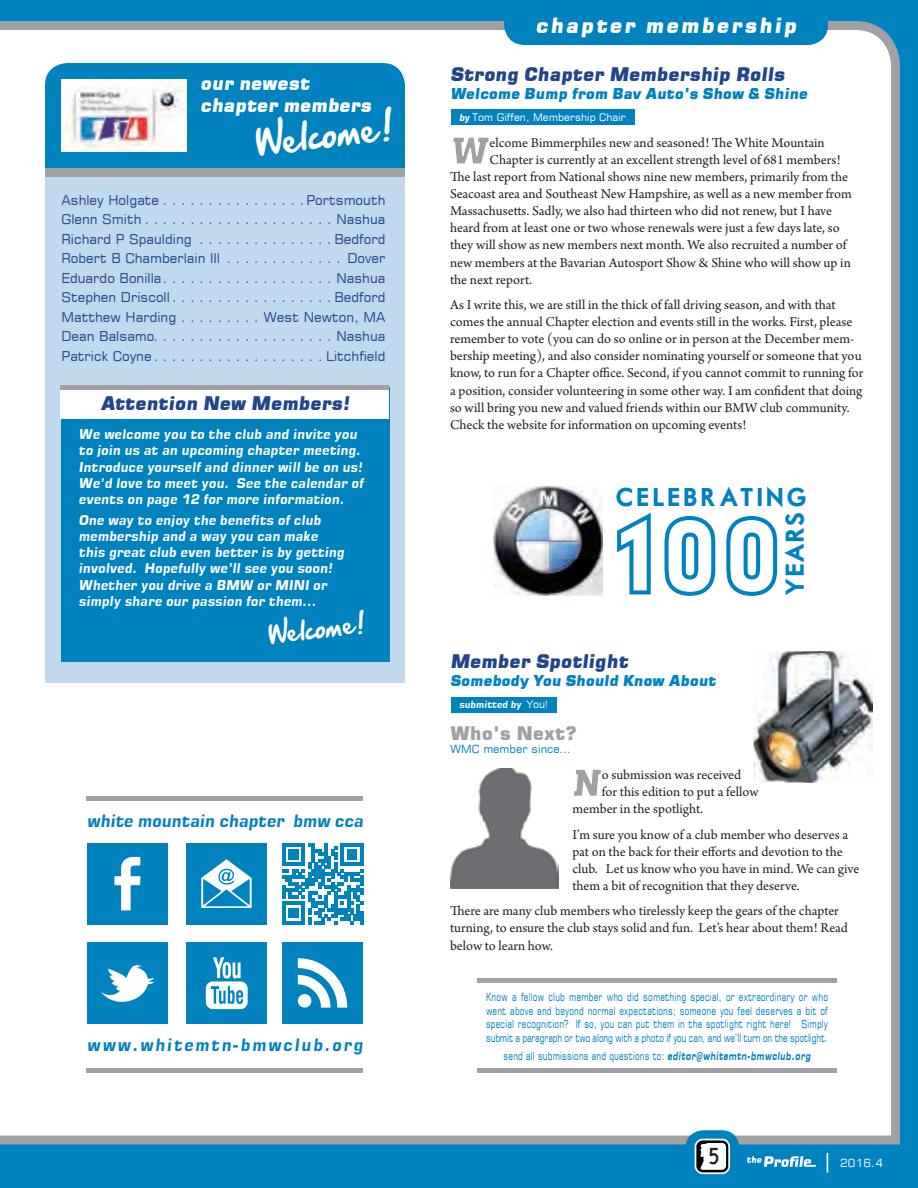
<style>
.page{position:relative;width:918px;height:1188px;background:#0082bf}
.page>*{position:absolute;margin:0;border:0;box-sizing:border-box;transform-origin:0 0}
.t1{font:700 103.95px "Neuzeit Gro";color:#fff}
.t2{font:700 38.85px "Square Slabserif 711 BT";color:#a0a1a5}
.t3{font:italic 31.95px "Hand Of Sean Demo";color:#fff}
.t4{font:24.6px "Motor Oil 1937 M54 Regular";letter-spacing:.145em;color:#0082bf}
.t5{font:24.6px "Motor Oil 1937 M54 Regular";letter-spacing:.125em;color:#0082bf}
.t6{font:24px "Roadgeek 2005 Series C";color:#231f20}
.t7{font:italic 22.5px "Hand Of Sean Demo";color:#fff}
.t8{font:italic 21px "Square 721 Blk";letter-spacing:.1em;color:#fff}
.t9{font:19.65px "Square 721 BT";color:#fff;scale:1.43 1}
.t10{font:italic 18.75px "Square 721 Blk";color:#204589}
.t11{font:italic 18.75px/22.5px "Square 721 Blk";color:#fff}
.t12{font:18.75px "Square 721 Blk Normal";color:#a0a1a5}
.t13{font:italic 700 17.1px "Square 721";letter-spacing:-.005em;color:#0082bf}
.t14{font:italic 700 17.1px "Square 721";letter-spacing:.1em;color:#0082bf}
.t15{font:italic 15px "Square 721 Blk";color:#0082bf}
.t16{font:14.25px/17.1px "Arno Pro";color:#231f20}
.t17{font:italic 700 13.5px/16.2px "Square 721";color:#fff}
.t18{font:13.5px/19.5px "Square 721 BT";color:#204589;text-align:justify}
.t19{font:11.25px/13.5px "Square 721 BT";letter-spacing:-.01em;color:#0082bf;text-align:justify;scale:.73 1}
.t20{font:11.25px "Square 721 BT";letter-spacing:.02em;color:#0082bf;scale:.73 1}
.t21{font:11.25px "Square 721 BT";letter-spacing:-.01em;color:#0082bf}
.t22{font:11.25px "Square 721 BT";color:#fff}
.t23{font:10.5px "Square 721 BT";color:#fff}
.t24{font:italic 700 9.75px "Square 721";color:#fff}
.s1{font-family:"Square 721";font-weight:700;font-style:italic;font-size:9.75px}
.s2{font-family:"Square 721 BT";font-weight:400;font-style:normal;font-size:10.5px}
.s3{font-weight:700;font-stretch:expanded}
</style>
<div class="page">
<div style="left:0;top:21px;width:900px;height:1123px;background:#fff"></div>
<svg style="left:747px;top:1156px;width:69px;height:11px"></svg>
<svg style="left:686px;top:1130px;width:54px;height:45px"></svg>
<svg style="left:504px;top:21px;width:324px;height:24px"></svg>
<div style="left:452px;top:110px;width:183px;height:15px;background:#0082bf"></div>
<svg style="left:451px;top:136px;width:39px;height:29px"></svg>
<div style="left:45px;top:195px;width:360px;height:487px;background:#c2d8ed"></div>
<div style="left:61px;top:387px;width:328px;height:274px;background:#0082bf"></div>
<div style="left:61px;top:387px;width:328px;height:32px;background:#fff"></div>
<hr style="left:61px;top:386px;width:328px;height:4px;background:#a0a1a5">
<div style="left:45px;top:168px;width:360px;height:9px;background:#a0a1a5"></div>
<svg style="left:45px;top:63px;width:360px;height:105px"></svg>
<img style="left:62px;top:80px;width:124px;height:72px">
<div style="left:45px;top:177px;width:360px;height:18px;background:#c2d8ed"></div>
<div style="left:87px;top:843px;width:81px;height:81px;background:#0082bf"></div>
<svg style="left:114px;top:857px;width:27px;height:53px"></svg>
<div style="left:87px;top:942px;width:81px;height:81px;background:#0082bf"></div>
<svg style="left:101px;top:965px;width:53px;height:37px"></svg>
<div style="left:186px;top:942px;width:81px;height:81px;background:#0082bf"></div>
<svg style="left:206px;top:957px;width:42px;height:52px"></svg>
<div style="left:282px;top:942px;width:81px;height:81px;background:#0082bf"></div>
<svg style="left:298px;top:958px;width:49px;height:50px"></svg>
<svg style="left:282px;top:843px;width:81px;height:81px"></svg>
<hr style="left:87px;top:796px;width:276px;height:4px;background:#a0a1a5">
<div style="left:186px;top:843px;width:81px;height:81px;background:#0082bf"></div>
<svg style="left:201px;top:859px;width:51px;height:49px"></svg>
<hr style="left:87px;top:1069px;width:276px;height:4px;background:#a0a1a5">
<div style="left:452px;top:697px;width:105px;height:16px;background:#0082bf"></div>
<img style="left:753px;top:651px;width:120px;height:132px">
<svg style="left:572px;top:768px;width:31px;height:29px"></svg>
<hr style="left:477px;top:979px;width:360px;height:4px;background:#a0a1a5">
<hr style="left:477px;top:1069px;width:360px;height:4px;background:#a0a1a5">
<img style="left:451px;top:769px;width:108px;height:119px">
<svg style="left:665px;top:510px;width:118px;height:91px"></svg>
<svg style="left:617px;top:513px;width:34px;height:82px"></svg>
<img style="left:548px;top:486px;width:55px;height:110px">
<img style="left:493px;top:486px;width:55px;height:110px">
<h3 class="t11" style="left:200px;top:72px;width:173px">our newest chapter members</h3>
<h3 class="t3" style="left:251px;top:127px;width:139px;rotate:-7deg">Welcome !</h3>
<p class="t18" style="left:62px;top:190px;width:326px">Ashley Holgate . . . . . . . . . . . . . . . .Portsmouth Glenn Smith . . . . . . . . . . . . . . . . . . . . . Nashua Richard P Spaulding . . . . . . . . . . . . . . . Bedford Robert B Chamberlain III . . . . . . . . . . . . . Dover Eduardo Bonilla . . . . . . . . . . . . . . . . . . . Nashua Stephen Driscoll . . . . . . . . . . . . . . . . . . Bedford Matthew Harding . . . . . . . . . West Newton, MA Dean Balsamo. . . . . . . . . . . . . . . . . . . . Nashua Patrick Coyne . . . . . . . . . . . . . . . . . . . Litchfield</p>
<h3 class="t10" style="left:100px;top:391px;width:251px">Attention New Members!</h3>
<p class="t17" style="left:79px;top:426px;width:287px">We welcome you to the club and invite you to join us at an upcoming chapter meeting.<br>Introduce yourself and dinner will be on us!<br>We’d love to meet you. See the calendar of events on page 12 for more information.</p>
<p class="t17" style="left:79px;top:512px;width:267px">One way to enjoy the benefits of club membership and a way you can make this great club even better is by getting involved. Hopefully we’ll see you soon!<br>Whether you drive a BMW or MINI or simply share our passion for them...</p>
<h3 class="t7" style="left:265px;top:624px;width:98px;rotate:-7deg">Welcome !</h3>
<p class="t13" style="left:87px;top:811px;width:278px">white mountain chapter bmw cca</p>
<p class="t14" style="left:87px;top:1034px;width:278px">www.whitemtn-bmwclub.org</p>
<h3 class="t8" style="left:536px;top:12px;width:262px">chapter membership</h3>
<h3 class="t10" style="left:450px;top:63px;width:336px">Strong Chapter Membership Rolls</h3>
<p class="t15" style="left:450px;top:85px;width:359px">Welcome Bump from Bav Auto’s Show &amp; Shine</p>
<p class="t23" style="left:459px;top:110px;width:168px"><span class="s1">by</span> Tom Giffen, Membership Chair</p>
<h2 class="t2" style="left:450px;top:127px;width:43px">W</h2>
<p class="t16" style="left:490px;top:135px;width:337px">elcome Bimmerphiles new and seasoned! The White Mountain</p>
<h3 class="t8" style="left:761px;top:12px;width:44px">xxx</h3>
<p class="t16" style="left:490px;top:152px;width:353px">Chapter is currently at an excellent strength level of 681 members!</p>
<p class="t16" style="left:450px;top:169px;width:400px">The last report from National shows nine new members, primarily from the</p>
<p class="t16" style="left:450px;top:186px;width:403px">Seacoast area and Southeast New Hampshire, as well as a new member from</p>
<p class="t16" style="left:450px;top:203px;width:384px">Massachusetts. Sadly, we also had thirteen who did not renew, but I have</p>
<p class="t16" style="left:450px;top:220px;width:391px">heard from at least one or two whose renewals were just a few days late, so</p>
<p class="t16" style="left:450px;top:237px;width:398px">they will show as new members next month. We also recruited a number of</p>
<p class="t16" style="left:450px;top:254px;width:402px">new members at the Bavarian Autosport Show &amp; Shine who will show up in</p>
<p class="t16" style="left:450px;top:272px;width:84px">the next report.</p>
<p class="t16" style="left:450px;top:297px;width:415px">As I write this, we are still in the thick of fall driving season, and with that comes the annual Chapter election and events still in the works. First, please remember to vote (you can do so online or in person at the December mem&shy;bership meeting), and also consider nominating yourself or someone that you know, to run for a Chapter office. Second, if you cannot commit to running for a position, consider volunteering in some other way. I am confident that doing so will bring you new and valued friends within our BMW club community.<br>Check the website for information on upcoming events!</p>
<h3 class="t4" style="left:616px;top:486px;width:192px">CELEBRATING</h3>
<h1 class="t1" style="left:610px;top:498px;width:169px">100</h1>
<h3 class="t5" style="left:784px;top:596px;width:85px;rotate:-90deg">YEARS</h3>
<h3 class="t10" style="left:450px;top:650px;width:180px">Member Spotlight</h3>
<p class="t15" style="left:450px;top:672px;width:268px">Somebody You Should Know About</p>
<p class="t24" style="left:459px;top:699px;width:90px">submitted by <span class="s2">You!</span></p>
<h3 class="t12" style="left:450px;top:721px;width:128px">Who’s Next?</h3>
<p class="t21" style="left:450px;top:742px;width:123px">WMC member since...</p>
<h2 class="t2" style="left:572px;top:759px;width:33px">N</h2>
<p class="t16" style="left:602px;top:767px;width:141px">o submission was received</p>
<p class="t16" style="left:602px;top:784px;width:158px">for this edition to put a fellow</p>
<p class="t16" style="left:572px;top:801px;width:132px">member in the spotlight.</p>
<p class="t16" style="left:572px;top:827px;width:289px">I’m sure you know of a club member who deserves a pat on the back for their efforts and devotion to the club. Let us know who you have in mind. We can give them a bit of recognition that they deserve.</p>
<p class="t16" style="left:450px;top:903px;width:400px">There are many club members who tirelessly keep the gears of the chapter turning, to ensure the club stays solid and fun. Let’s hear about them! Read below to learn how.</p>
<p class="t19" style="left:486px;top:990px;width:470px">Know a fellow club member who did something special, or extraordinary or who went above and beyond normal expectations; someone you feel deserves a bit of special recognition? If so, you can put them in the spotlight right here! Simply submit a paragraph or two along with a photo if you can, and we’ll turn on the spotlight.</p>
<p class="t20" style="left:504px;top:1049px;width:424px">send all submissions and questions to: <span class="s3">editor@whitemtn-bmwclub.org</span></p>
<h3 class="t6" style="left:709px;top:1140px;width:12px">5</h3>
<h3 class="t9" style="left:820px;top:1149px;width:11px">|</h3>
<p class="t22" style="left:840px;top:1156px;width:45px">2016.4</p>
</div>
